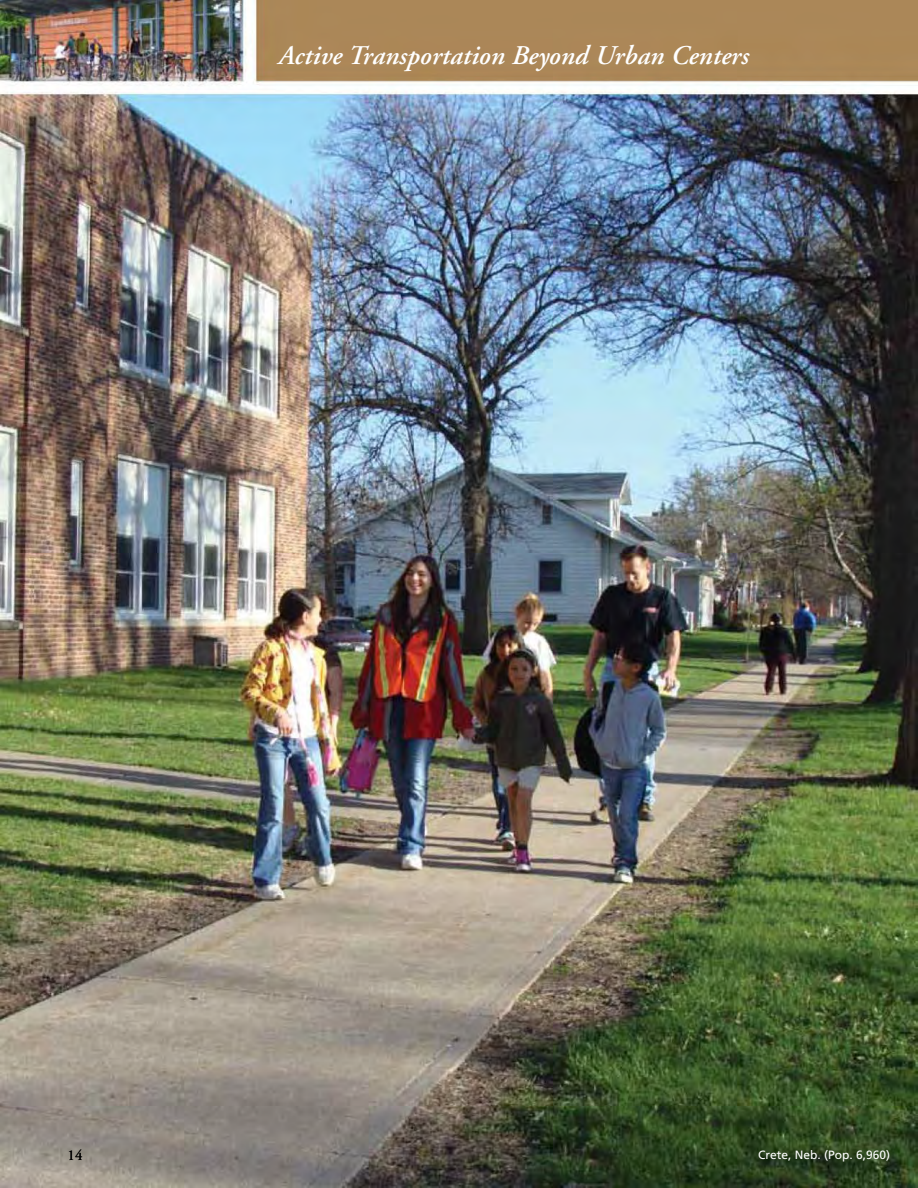
<style>
.page{position:relative;width:918px;height:1188px;background:#fff}
.page>*{position:absolute;margin:0;border:0;box-sizing:border-box;transform-origin:0 0}
.t1{font:italic 600 27px "Adobe Garamond";color:#fff}
.t2{font:15px "Adobe Garamond";color:#000}
.t3{font:12px "Frutiger LT Std";color:#fff}
</style>
<div class="page">
<img style="left:0;top:0;width:918px;height:1188px">
<p class="t1" style="left:279px;top:40px;width:472px">Active Transportation Beyond Urban Centers</p>
<p class="t2" style="left:68px;top:1147px;width:16px">14</p>
<p class="t3" style="left:758px;top:1148px;width:134px">Crete, Neb. (Pop. 6,960)</p>
</div>
